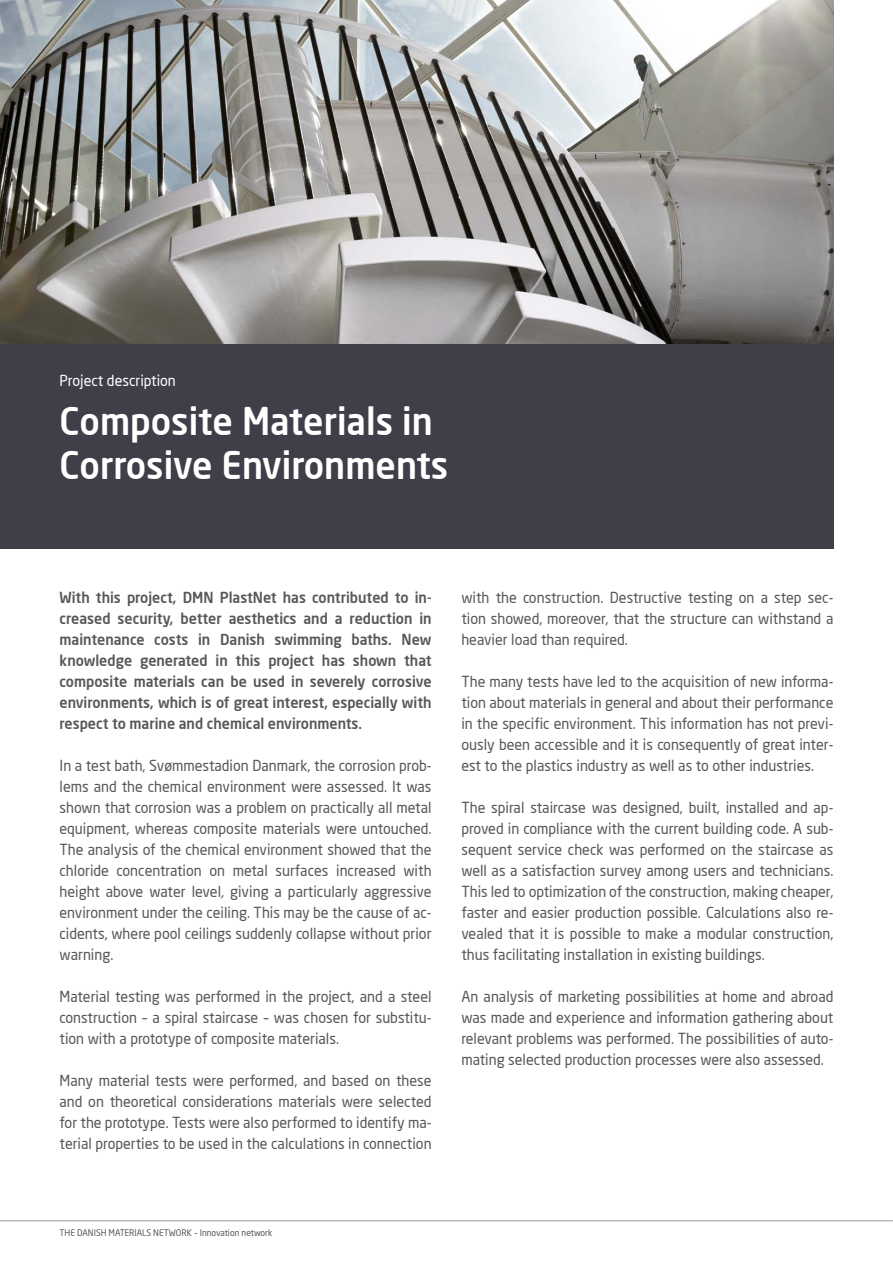
<style>
.page{position:relative;width:893px;height:1263px;background:#fff}
.page>*{position:absolute;margin:0;border:0;box-sizing:border-box;transform-origin:0 0}
.t1{font:500 37.5px/43.5px "Neo Sans";color:#fff;scale:.95 1}
.t2{font:15px/21px "Neo Sans";color:#575756;text-align:justify;scale:.95 1}
.t3{font:500 15px/21px "Neo Sans";color:#575756;text-align:justify;scale:.95 1}
.t4{font:15px "Neo Sans";color:#fff;scale:.95 1}
.t5{font:9px "Neo Sans";color:#575756;scale:.95 1}
</style>
<div class="page">
<img style="left:0;top:0;width:833px;height:344px">
<div style="left:0;top:344px;width:833px;height:205px;background:#413e4a"></div>
<hr style="left:0;top:1220px;width:893px;height:1px;background:#9b9aa7">
<hr style="left:892px;top:344px;width:1px;height:205px;background:#413e4a">
<p class="t4" style="left:60px;top:371px;width:124px">Project description</p>
<h1 class="t1" style="left:60px;top:399px;width:411px">Composite Materials in<br>Corrosive Environments</h1>
<p class="t3" style="left:60px;top:586px;width:393px">With this project, DMN PlastNet has contributed to in&shy;creased security, better aesthetics and a reduction in maintenance costs in Danish swimming baths. New knowledge generated in this project has shown that composite materials can be used in severely corrosive environments, which is of great interest, especially with respect to marine and chemical environments.</p>
<p class="t2" style="left:60px;top:754px;width:393px">In a test bath, Svømmestadion Danmark, the corrosion prob&shy;lems and the chemical environment were assessed. It was shown that corrosion was a problem on practically all metal equipment, whereas composite materials were untouched.<br>The analysis of the chemical environment showed that the chloride concentration on metal surfaces increased with height above water level, giving a particularly aggressive environment under the ceiling. This may be the cause of ac&shy;cidents, where pool ceilings suddenly collapse without prior warning.</p>
<p class="t2" style="left:60px;top:985px;width:393px">Material testing was performed in the project, and a steel construction – a spiral staircase – was chosen for substitu&shy;tion with a prototype of composite materials.</p>
<p class="t2" style="left:60px;top:1069px;width:393px">Many material tests were performed, and based on these and on theoretical considerations materials were selected for the prototype. Tests were also performed to identify ma&shy;terial properties to be used in the calculations in connection</p>
<p class="t2" style="left:461px;top:586px;width:393px">with the construction. Destructive testing on a step sec&shy;tion showed, moreover, that the structure can withstand a heavier load than required.</p>
<p class="t2" style="left:461px;top:670px;width:393px">The many tests have led to the acquisition of new informa&shy;tion about materials in general and about their performance in the specific environment. This information has not previ&shy;ously been accessible and it is consequently of great inter&shy;est to the plastics industry as well as to other industries.</p>
<p class="t2" style="left:461px;top:796px;width:393px">The spiral staircase was designed, built, installed and ap&shy;proved in compliance with the current building code. A sub&shy;sequent service check was performed on the staircase as well as a satisfaction survey among users and technicians.<br>This led to optimization of the construction, making cheaper, faster and easier production possible. Calculations also re&shy;vealed that it is possible to make a modular construction, thus facilitating installation in existing buildings.</p>
<p class="t2" style="left:461px;top:985px;width:393px">An analysis of marketing possibilities at home and abroad was made and experience and information gathering about relevant problems was performed. The possibilities of auto&shy;mating selected production processes were also assessed.</p>
<p class="t5" style="left:60px;top:1227px;width:30px">The Danis</p>
<p class="t5" style="left:101px;top:1227px;width:21px">h Materia</p>
<p class="t5" style="left:142px;top:1227px;width:139px">ls Network – Innovation network</p>
</div>
